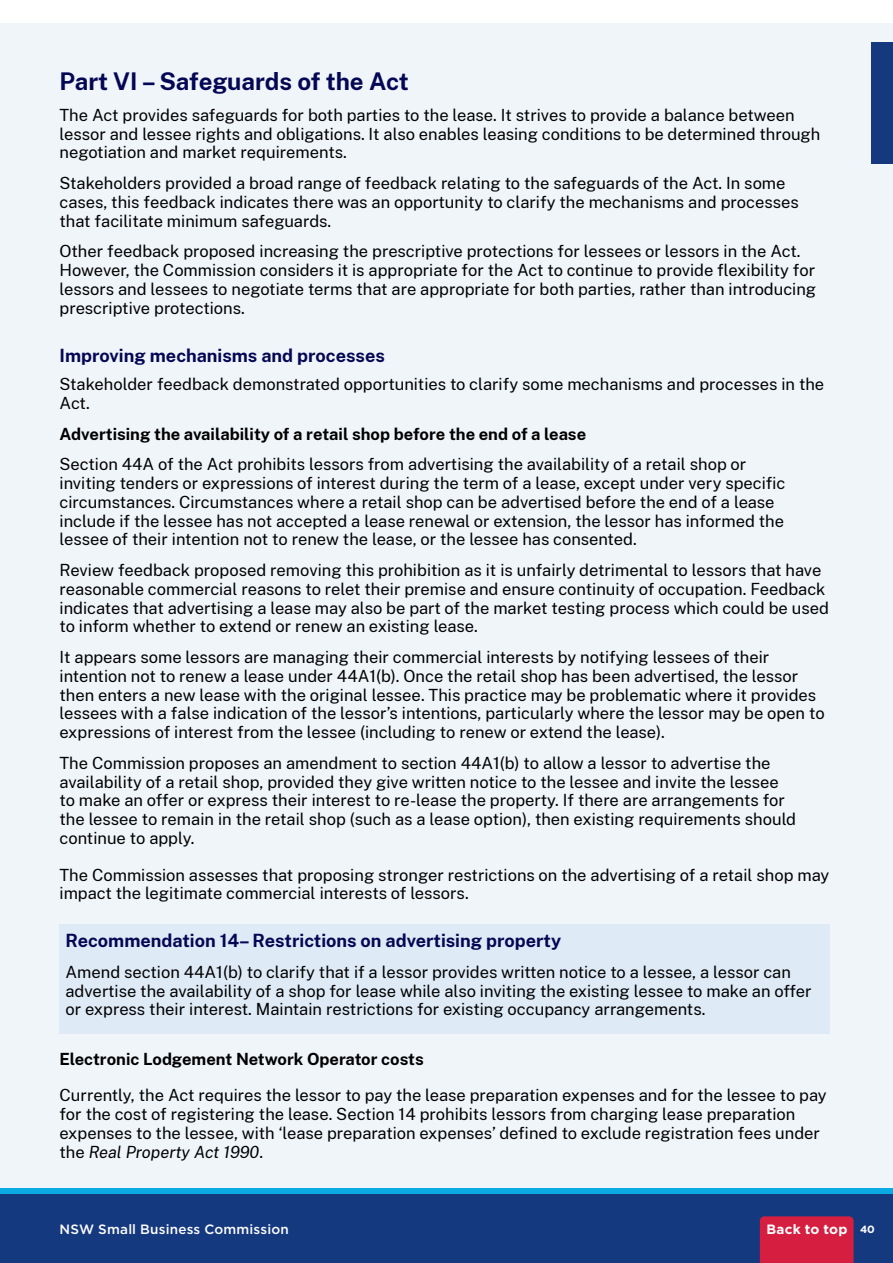
<style>
.page{position:relative;width:893px;height:1263px;background:#fff}
.page>*{position:absolute;margin:0;border:0;box-sizing:border-box;transform-origin:0 0}
.t1{font:700 24px "Public Sans";letter-spacing:-.005em;color:#040753}
.t2{font:700 18px "Public Sans";color:#040753}
.t3{font:16.5px/18.8px "Public Sans";color:#000}
.t4{font:700 16.5px "Public Sans";color:#000}
.t5{font:italic 16.5px "Public Sans";letter-spacing:-.005em;color:#000}
.t6{font:500 13.5px "Gotham";letter-spacing:.015em;color:#fff}
.t7{font:700 13.5px "Gotham";letter-spacing:.015em;color:#fff}
.t8{font:700 10.5px "Gotham";color:#fff}
.s1{font-style:normal}
</style>
<div class="page">
<div style="left:0;top:23px;width:893px;height:1170px;background:#f0f5fa"></div>
<div style="left:0;top:1188px;width:893px;height:75px;background:#15397f"></div>
<div style="left:0;top:1188px;width:893px;height:5px;background:#0baae2"></div>
<div style="left:760px;top:1216px;width:94px;height:47px;background:#d61e40"></div>
<div style="left:872px;top:43px;width:21px;height:121px;background:#15397f"></div>
<div style="left:60px;top:924px;width:770px;height:110px;background:#deeaf6"></div>
<p class="t1" style="left:60px;top:64px;width:351px">Part VI – Safeguards of the Act</p>
<p class="t3" style="left:60px;top:105px;width:762px">The Act provides safeguards for both parties to the lease. It strives to provide a balance between lessor and lessee rights and obligations. It also enables leasing conditions to be determined through</p>
<p class="t3" style="left:60px;top:142px;width:305px">negotiation and market requirements.-</p>
<p class="t3" style="left:60px;top:173px;width:757px">Stakeholders provided a broad range-of feedback relating to the safeguards-of the Act. In some&shy;cases, this feedback indicates there-was an opportunity to-clarify the mechanisms and processes-</p>
<p class="t3" style="left:60px;top:210px;width:273px">that facilitate minimum safeguards.</p>
<p class="t3" style="left:60px;top:241px;width:759px">Other feedback proposed increasing the prescriptive protections for lessees-or lessors in the Act.-<br>However, the Commission considers it is appropriate for the Act to-continue to provide flexibility for</p>
<p class="t3" style="left:60px;top:279px;width:758px">lessors and lessees to negotiate terms that are appropriate for both parties, rather than introducing prescriptive protections.</p>
<p class="t2" style="left:60px;top:342px;width:345px">Improving mechanisms and processes-</p>
<p class="t3" style="left:60px;top:374px;width:783px">Stakeholder feedback demonstrated opportunities to-clarify some mechanisms and processes in the-</p>
<p class="t3" style="left:60px;top:393px;width:32px">Act.</p>
<p class="t4" style="left:60px;top:421px;width:545px">Advertising the availability-of a retail shop before the-end of a lease-</p>
<p class="t3" style="left:60px;top:454px;width:688px">Section 44A of the Act prohibits lessors from advertising the availability of a retail shop or</p>
<p class="t3" style="left:60px;top:473px;width:744px">inviting tenders-or expressions-of interest during the term of a lease,-except under very specific-</p>
<p class="t3" style="left:60px;top:492px;width:717px">circumstances. Circumstances where a retail shop can be advertised before the end of a lease</p>
<p class="t3" style="left:60px;top:510px;width:743px">include if the lessee has not accepted a lease renewal or extension, the lessor has informed the-</p>
<p class="t3" style="left:60px;top:529px;width:579px">lessee of their intention not to renew the lease, or the lessee has consented.</p>
<p class="t3" style="left:60px;top:560px;width:780px">Review feedback proposed removing this prohibition as it is unfairly-detrimental to lessors that have&shy;reasonable-commercial reasons to relet their premise and ensure-continuity-of occupation. Feedback indicates that advertising a lease may also be part of the market testing process-which could be used to inform whether to-extend or renew an existing lease.-</p>
<p class="t3" style="left:60px;top:647px;width:767px">It appears some lessors are managing their commercial interests by notifying lessees of their intention not to renew a lease under 44A1(b). Once the retail shop has been advertised, the lessor then enters a new lease with the original lessee. This practice may be problematic where it provides lessees with a false indication of the lessor’s intentions, particularly where the lessor may be open to</p>
<p class="t3" style="left:60px;top:722px;width:623px">expressions-of interest from the lessee (including to renew-or extend the lease).-</p>
<p class="t3" style="left:60px;top:753px;width:721px">The Commission proposes an amendment to section 44A1(b) to allow a lessor to advertise the availability of a retail shop, provided they give written notice to the lessee and invite the lessee</p>
<p class="t3" style="left:60px;top:790px;width:738px">to make an offer or express their interest to re-lease the property. If there are arrangements for the lessee to remain in the retail shop (such as a lease-option), then existing requirements should</p>
<p class="t3" style="left:60px;top:828px;width:136px">continue to apply.</p>
<p class="t3" style="left:60px;top:864px;width:771px">The Commission assesses that proposing stronger restrictions on the advertising of a retail shop may impact the legitimate commercial interests of lessors.</p>
<p class="t2" style="left:66px;top:927px;width:515px">Recommendation 14– Restrictions-on advertising property-</p>
<p class="t3" style="left:66px;top:962px;width:727px">Amend section 44A1(b) to clarify that if a lessor provides written notice to a lessee, a lessor can</p>
<p class="t3" style="left:66px;top:980px;width:748px">advertise the availability-of a shop for lease-while also inviting the-existing lessee to make an offer</p>
<p class="t3" style="left:66px;top:999px;width:658px">or express their interest. Maintain restrictions for existing occupancy arrangements.-</p>
<p class="t4" style="left:60px;top:1046px;width:382px">Electronic Lodgement Network Operator costs-</p>
<p class="t3" style="left:60px;top:1085px;width:785px">Currently, the Act requires the lessor to pay the lease preparation expenses and for the lessee to pay-</p>
<p class="t3" style="left:60px;top:1104px;width:737px">for the cost of registering the lease. Section 14 prohibits lessors from charging lease preparation</p>
<p class="t3" style="left:60px;top:1123px;width:762px">expenses to the lessee,-with ‘lease preparation expenses’-defined to-exclude registration fees under</p>
<p class="t5" style="left:60px;top:1140px;width:205px"><span class="s1">the</span> Real Property Act 1990<span class="s1">.</span></p>
<p class="t6" style="left:60px;top:1220px;width:231px">NSW Small Business Commission</p>
<p class="t7" style="left:766px;top:1220px;width:82px">Back to top</p>
<p class="t8" style="left:860px;top:1222px;width:16px">40</p>
</div>
